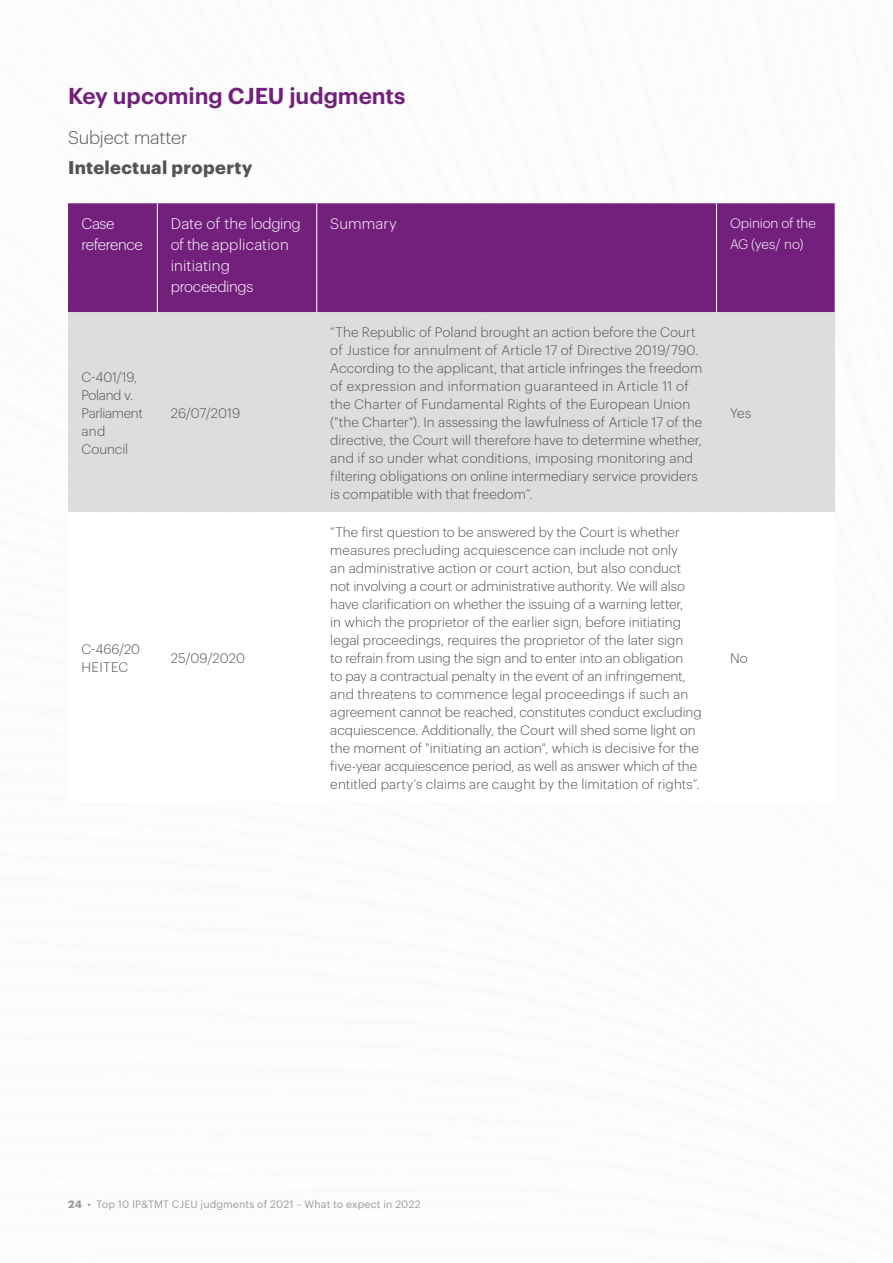
<style>
.page{position:relative;width:893px;height:1263px;background:#fff}
.page>*{position:absolute;margin:0;border:0;box-sizing:border-box;transform-origin:0 0}
.t1{font:600 22.5px "Dentons Sans";letter-spacing:-.005em;color:#73207d}
.t2{font:700 18px "Dentons Sans";letter-spacing:.02em;color:#555454}
.t3{font:300 18px "Dentons Sans";letter-spacing:-.005em;color:#555454}
.t4{font:300 15px/21px "Dentons Sans";letter-spacing:-.005em;color:#fff}
.t5{font:300 15px/21px "Dentons Sans";letter-spacing:-.025em;color:#fff}
.t6{font:300 13.5px/18px "Dentons Sans";color:#555454}
.t7{font:300 13.5px/18px "Dentons Sans";letter-spacing:-.02em;color:#555454}
.t8{font:300 13.5px/21px "Dentons Sans";letter-spacing:-.01em;color:#fff}
.t9{font:10.5px "Dentons Sans";letter-spacing:.015em;color:#9d9d9c}
.s1{font-weight:700}
.s2{font-weight:300}
</style>
<div class="page">
<div style="left:68px;top:203px;width:767px;height:109px;background:#73207d"></div>
<div style="left:68px;top:312px;width:767px;height:200px;background:#dcddde"></div>
<hr style="left:157px;top:203px;width:1px;height:109px;background:#fff">
<hr style="left:316px;top:203px;width:1px;height:109px;background:#fff">
<hr style="left:716px;top:203px;width:1px;height:109px;background:#fff">
<h1 class="t1" style="left:68px;top:78px;width:339px">Key upcoming CJEU judgments</h1>
<h2 class="t3" style="left:68px;top:124px;width:121px">Subject matter</h2>
<h2 class="t2" style="left:68px;top:154px;width:186px">Intelectual property</h2>
<p class="t5" style="left:82px;top:212px;width:63px">Case reference</p>
<p class="t4" style="left:171px;top:212px;width:131px">Date of the lodging of the application initiating proceedings</p>
<p class="t4" style="left:330px;top:212px;width:68px">Summary</p>
<p class="t8" style="left:730px;top:211px;width:87px">Opinion of the<br>AG (yes/ no)</p>
<p class="t7" style="left:82px;top:367px;width:63px">C-401/19,<br>Poland v.<br>Parliament and<br>Council</p>
<p class="t6" style="left:171px;top:403px;width:71px">26/07/2019</p>
<p class="t6" style="left:82px;top:639px;width:60px">C-466/20<br>HEITEC</p>
<p class="t6" style="left:171px;top:648px;width:76px">25/09/2020</p>
<p class="t6" style="left:330px;top:322px;width:374px">“The Republic of Poland brought an action before the Court of Justice for annulment of Article 17 of Directive 2019/790.<br>According to the applicant, that article infringes the freedom of expression and information guaranteed in Article 11 of the Charter of Fundamental Rights of the European Union ("the Charter"). In assessing the lawfulness of Article 17 of the directive, the Court will therefore have to determine whether, and if so under what conditions, imposing monitoring and filtering obligations on online intermediary service providers is compatible with that freedom”.</p>
<p class="t6" style="left:330px;top:522px;width:373px">“The first question to be answered by the Court is whether measures precluding acquiescence can include not only<br>an administrative action or court action, but also conduct not involving a court or administrative authority. We will also have clarification on whether the issuing of a warning letter,<br>in which the proprietor of the earlier sign, before initiating legal proceedings, requires the proprietor of the later sign<br>to refrain from using the sign and to enter into an obligation<br>to pay a contractual penalty in the event of an infringement, and threatens to commence legal proceedings if such an agreement cannot be reached, constitutes conduct excluding acquiescence. Additionally, the Court will shed some light on the moment of "initiating an action", which is decisive for the five-year acquiescence period, as well as answer which of the entitled party’s claims are caught by the limitation of rights”.</p>
<p class="t6" style="left:730px;top:403px;width:23px">Yes</p>
<p class="t6" style="left:730px;top:648px;width:19px">No</p>
<p class="t9" style="left:68px;top:1196px;width:354px"><span class="s1">24</span> • Top 10 IP&amp;TMT CJEU judgments of 2021 <span class="s2">–</span> What to expect in 2022</p>
</div>
